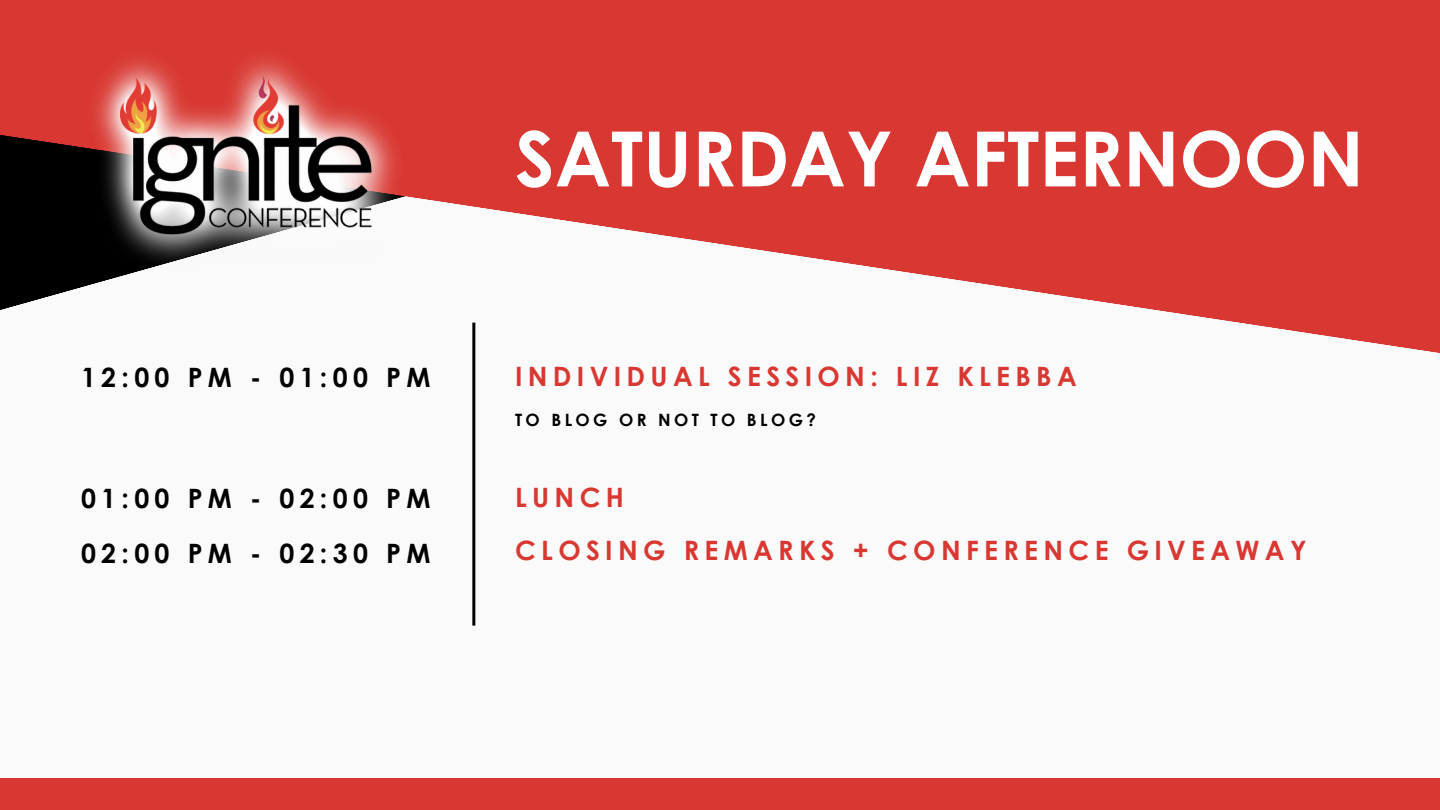
<style>
.page{position:relative;width:1440px;height:810px;background:#fafafa}
.page>*{position:absolute;margin:0;border:0;box-sizing:border-box;transform-origin:0 0}
.t1{font:700 76.2px "Century Gothic";color:#fff}
.t2{font:700 26.7px "Century Gothic";letter-spacing:.2em;color:#d93832}
.t3{font:700 26.7px "Century Gothic";letter-spacing:.2em;color:#000}
.t4{font:700 17px "Century Gothic";letter-spacing:.2em;color:#000}
</style>
<div class="page">
<div style="left:0;top:778px;width:1440px;height:32px;background:#d93832"></div>
<svg style="left:0;top:0;width:1440px;height:360px;fill:#d93832"></svg>
<img style="left:81px;top:40px;width:327px;height:234px">
<hr style="left:472px;top:323px;width:3px;height:303px;background:#000">
<p class="t3" style="left:81px;top:361px;width:351px">12:00 PM - 01:00 PM</p>
<p class="t3" style="left:81px;top:481px;width:351px">01:00 PM - 02:00 PM</p>
<p class="t3" style="left:81px;top:536px;width:351px">02:00 PM - 02:30 PM</p>
<p class="t1" style="left:515px;top:110px;width:850px">SATURDAY AFTERNOON</p>
<p class="t2" style="left:515px;top:359px;width:563px">INDIVIDUAL SESSION: LIZ KLEBBA</p>
<p class="t4" style="left:515px;top:409px;width:302px">TO BLOG OR NOT TO BLOG?</p>
<p class="t2" style="left:515px;top:480px;width:110px">LUNCH</p>
<p class="t2" style="left:515px;top:533px;width:793px">CLOSING REMARKS + CONFERENCE GIVEAWAY</p>
</div>
